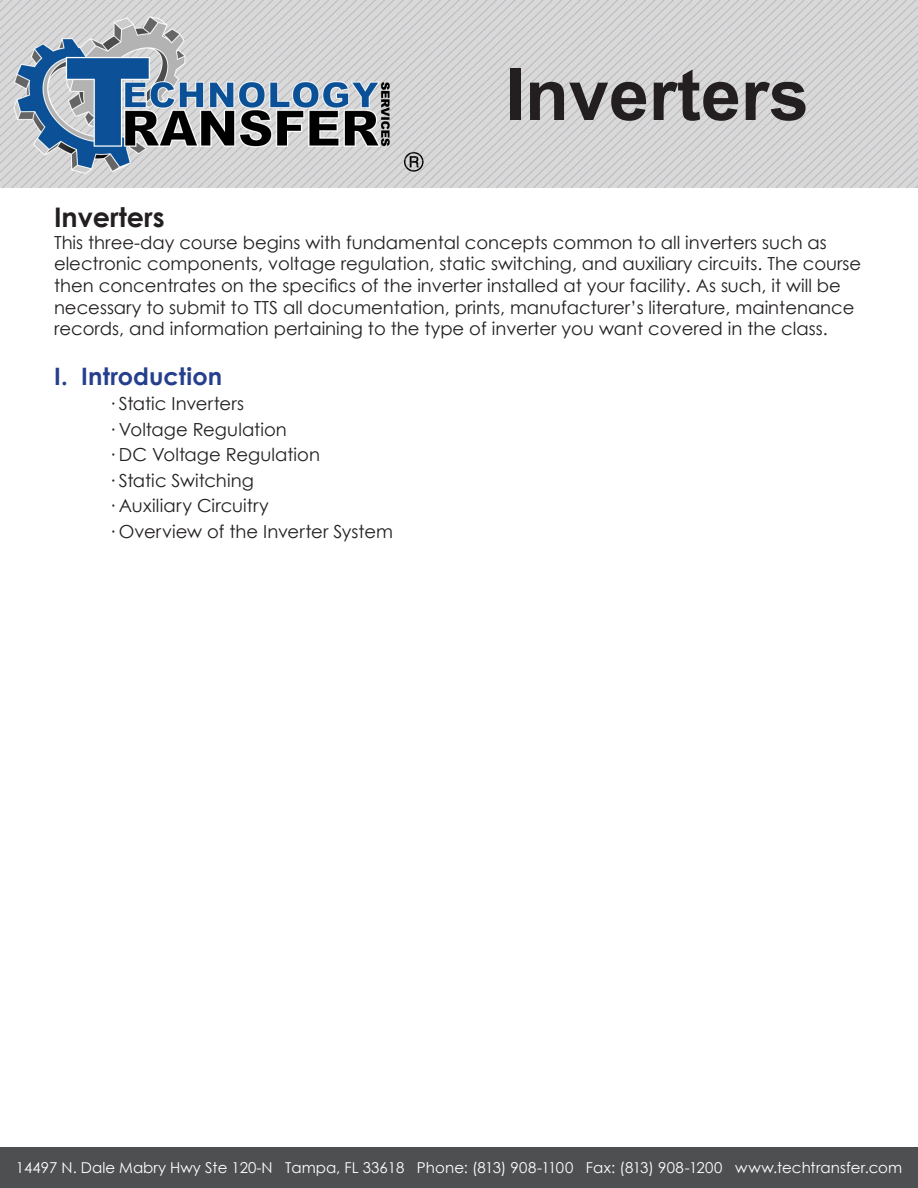
<style>
.page{position:relative;width:918px;height:1188px;background:#fff}
.page>*{position:absolute;margin:0;border:0;box-sizing:border-box;transform-origin:0 0}
.t1{font:700 72px "Arial";color:#231f20}
.t2{font:700 27px "Century Gothic";color:#231f20}
.title2{font:700 24px "Century Gothic";letter-spacing:.005em;color:#253f8e}
.top_paragraph{font:18px "Century Gothic";color:#231f20}
.Paragraph_Style_2{font:18px "Century Gothic";letter-spacing:.005em;color:#231f20}
.t3{font:15px "Century Gothic";color:#fff}
</style>
<div class="page">
<img style="left:0;top:0;width:918px;height:188px">
<div style="left:0;top:1147px;width:918px;height:41px;background:#4e4f50"></div>
<p class="t1" style="left:505px;top:47px;width:306px">Inverters</p>
<p class="t2" style="left:54px;top:197px;width:112px">Inverters</p>
<p class="top_paragraph" style="left:54px;top:230px;width:774px">This three-day course begins with fundamental concepts common to all inverters such as</p>
<p class="top_paragraph" style="left:54px;top:251px;width:809px">electronic components, voltage regulation, static switching, and auxiliary circuits. The course</p>
<p class="top_paragraph" style="left:54px;top:273px;width:788px">then concentrates on the specifics of the inverter installed at your facility. As such, it will be</p>
<p class="top_paragraph" style="left:54px;top:295px;width:802px">necessary to submit to TTS all documentation, prints, manufacturer’s literature, maintenance</p>
<p class="top_paragraph" style="left:54px;top:316px;width:775px">records, and information pertaining to the type of inverter you want covered in the class.</p>
<p class="title2" style="left:54px;top:358px;width:170px">I. Introduction</p>
<p class="Paragraph_Style_2" style="left:108px;top:391px;width:138px">· Static Inverters</p>
<p class="Paragraph_Style_2" style="left:108px;top:417px;width:180px">· Voltage Regulation</p>
<p class="Paragraph_Style_2" style="left:108px;top:442px;width:214px">· DC Voltage Regulation</p>
<p class="Paragraph_Style_2" style="left:108px;top:468px;width:148px">· Static Switching</p>
<p class="Paragraph_Style_2" style="left:108px;top:493px;width:162px">· Auxiliary Circuitry</p>
<p class="Paragraph_Style_2" style="left:108px;top:519px;width:286px">· Overview of the Inverter System</p>
<p class="t3" style="left:16px;top:1157px;width:390px">14497 N. Dale Mabry Hwy Ste 120-N Tampa, FL 33618</p>
<p class="t3" style="left:417px;top:1157px;width:487px">Phone: (813) 908-1100 Fax: (813) 908-1200 www.techtransfer.com</p>
</div>
